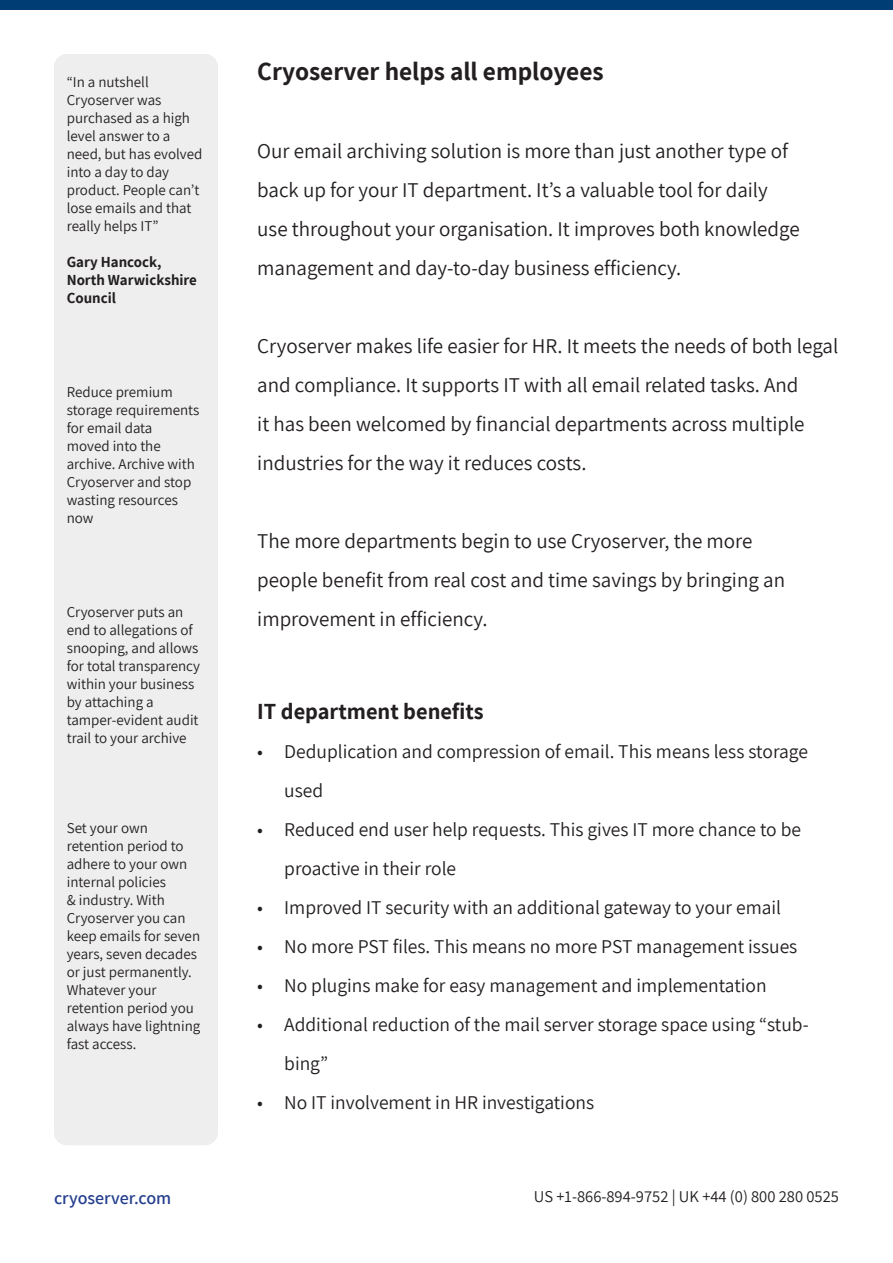
<style>
.page{position:relative;width:893px;height:1263px;background:#fff}
.page>*{position:absolute;margin:0;border:0;box-sizing:border-box;transform-origin:0 0}
.Medium_Title{font:700 25.5px "Assistant";color:#231f20}
.Normal_Text{font:700 22.5px "Assistant";color:#231f20}
.Normal_Text-2{font:21px/39px "Assistant";color:#231f20}
.t1{font:19.5px/39px "Assistant";color:#231f20}
.t2{font:600 18px "Assistant";color:#253f8e}
.t3{font:16.5px "Assistant";color:#231f20}
.t4{font:15px/18px "Assistant";color:#231f20}
.t5{font:700 15px/18px "Assistant";color:#231f20}
</style>
<div class="page">
<div style="left:1px;top:1px;width:892px;height:9px;background:#003d74"></div>
<div style="left:54px;top:54px;width:164px;height:1091px;background:#eee;border-radius:13px"></div>
<p class="t4" style="left:67px;top:73px;width:137px">“In a nutshell<br>Cryoserver was purchased as a high level answer to a need, but has evolved into a day to day product. People can’t lose emails and that really helps IT”</p>
<p class="t5" style="left:67px;top:253px;width:96px">Gary Hancock,</p>
<p class="t5" style="left:67px;top:271px;width:132px">North Warwickshire<br>Council</p>
<p class="t4" style="left:67px;top:382px;width:134px">Reduce premium storage requirements for email data<br>moved into the archive. Archive with<br>Cryoserver and stop wasting resources now</p>
<p class="t4" style="left:67px;top:602px;width:135px">Cryoserver puts an end to allegations of snooping, and allows for total transparency</p>
<p class="t4" style="left:67px;top:674px;width:133px">within your business by attaching a tamper-evident audit trail to your archive</p>
<p class="t4" style="left:67px;top:818px;width:135px">Set your own retention period to adhere to your own internal policies<br>&amp; industry. With<br>Cryoserver you can keep emails for seven years, seven decades or just permanently.<br>Whatever your retention period you always have lightning fast access.</p>
<p class="Medium_Title" style="left:257px;top:54px;width:348px">Cryoserver helps all employees</p>
<p class="Normal_Text-2" style="left:257px;top:131px;width:544px">Our email archiving solution is more than just another type of back up for your IT department. It’s a valuable tool for daily use throughout your organisation. It improves both knowledge management and day-to-day business efficiency.</p>
<p class="Normal_Text-2" style="left:257px;top:326px;width:582px">Cryoserver makes life easier for HR. It meets the needs of both legal and compliance. It supports IT with all email related tasks. And<br>it has been welcomed by financial departments across multiple industries for the way it reduces costs.</p>
<p class="Normal_Text-2" style="left:257px;top:521px;width:529px">The more departments begin to use Cryoserver, the more people benefit from real cost and time savings by bringing an improvement in efficiency.</p>
<p class="Normal_Text" style="left:257px;top:696px;width:228px">IT department benefits</p>
<p class="t1" style="left:284px;top:731px;width:525px;text-indent:-27px">• Deduplication and compression of email. This means less storage used</p>
<p class="t1" style="left:284px;top:809px;width:518px;text-indent:-27px">• Reduced end user help requests. This gives IT more chance to be proactive in their role</p>
<p class="t1" style="left:257px;top:887px;width:525px">• Improved IT security with an additional gateway to your email</p>
<p class="t1" style="left:257px;top:926px;width:542px">• No more PST files. This means no more PST management issues</p>
<p class="t1" style="left:257px;top:965px;width:511px">• No plugins make for easy management and implementation</p>
<p class="t1" style="left:284px;top:1004px;width:526px;text-indent:-27px">• Additional reduction of the mail server storage space using “stub&shy;bing”</p>
<p class="t1" style="left:257px;top:1082px;width:338px">• No IT involvement in HR investigations</p>
<p class="t2" style="left:54px;top:1185px;width:119px">cryoserver.com</p>
<p class="t3" style="left:534px;top:1185px;width:307px">US +1-866-894-9752 | UK +44 (0) 800 280 0525</p>
</div>
